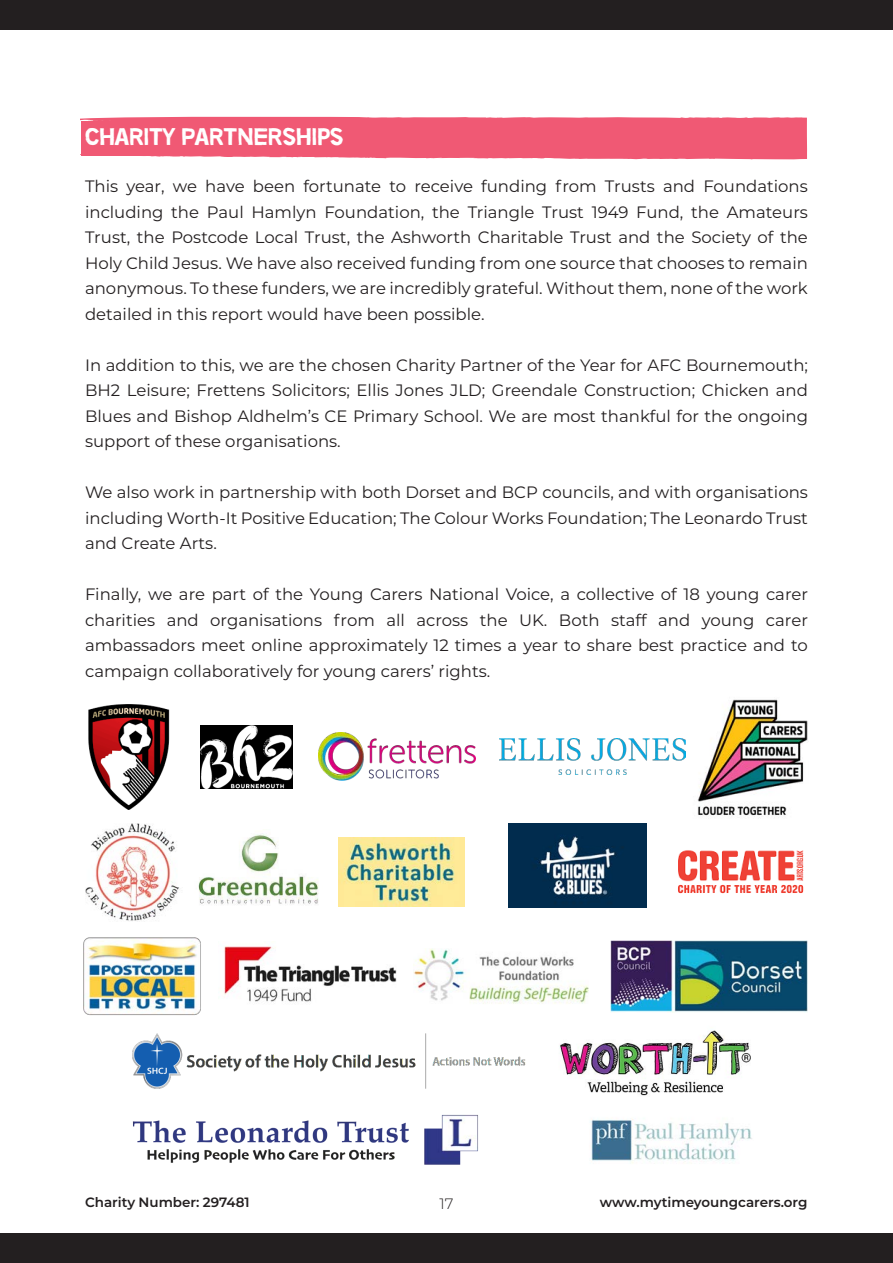
<style>
.page{position:relative;width:893px;height:1263px;background:#fff}
.page>*{position:absolute;margin:0;border:0;box-sizing:border-box;transform-origin:0 0}
.t1{font:24px "No more lies";color:#fff}
.t2{font:16.5px/25.5px "Montserrat";color:#231f20;text-align:justify}
.t3{font:300 15px "Montserrat";color:#231f20}
.t4{font:600 13.5px "Montserrat";color:#231f20}
</style>
<div class="page">
<svg style="left:81px;top:116px;width:726px;height:44px;background:#f1667f"></svg>
<div style="left:0;top:0;width:893px;height:30px;background:#231f20"></div>
<div style="left:0;top:1233px;width:893px;height:30px;background:#231f20"></div>
<img style="left:88px;top:704px;width:82px;height:105px">
<img style="left:318px;top:733px;width:158px;height:47px">
<img style="left:499px;top:739px;width:187px;height:35px">
<img style="left:198px;top:833px;width:121px;height:72px">
<img style="left:85px;top:823px;width:94px;height:98px">
<img style="left:200px;top:725px;width:92px;height:63px">
<img style="left:339px;top:838px;width:126px;height:69px">
<img style="left:83px;top:937px;width:118px;height:78px">
<img style="left:224px;top:946px;width:173px;height:56px">
<img style="left:414px;top:948px;width:175px;height:56px">
<img style="left:610px;top:940px;width:198px;height:72px">
<img style="left:678px;top:850px;width:126px;height:44px">
<img style="left:697px;top:699px;width:111px;height:118px">
<img style="left:590px;top:1119px;width:162px;height:44px">
<img style="left:132px;top:1033px;width:394px;height:56px">
<img style="left:132px;top:1114px;width:346px;height:51px">
<img style="left:559px;top:1030px;width:192px;height:66px">
<img style="left:508px;top:823px;width:138px;height:85px">
<p class="t1" style="left:85px;top:123px;width:260px">CHARITY PARTNERSHIPS</p>
<p class="t2" style="left:85px;top:173px;width:724px">This year, we have been fortunate to receive funding from Trusts and Foundations including the Paul Hamlyn Foundation, the Triangle Trust 1949 Fund, the Amateurs Trust, the Postcode Local Trust, the Ashworth Charitable Trust and the Society of the Holy Child Jesus. We have also received funding from one source that chooses to remain anonymous. To these funders, we are incredibly grateful. Without them, none of the work detailed in this report would have been possible.</p>
<p class="t2" style="left:85px;top:351px;width:724px">In addition to this, we are the chosen Charity Partner of the Year for AFC Bournemouth; BH2 Leisure; Frettens Solicitors; Ellis Jones JLD; Greendale Construction; Chicken and Blues and Bishop Aldhelm’s CE Primary School. We are most thankful for the ongoing support of these organisations.</p>
<p class="t2" style="left:85px;top:479px;width:724px">We also work in partnership with both Dorset and BCP councils, and with organisations including Worth-It Positive Education; The Colour Works Foundation; The Leonardo Trust and Create Arts.</p>
<p class="t2" style="left:85px;top:581px;width:724px">Finally, we are part of the Young Carers National Voice, a collective of 18 young carer charities and organisations from all across the UK. Both staff and young carer ambassadors meet online approximately 12 times a year to share best practice and to campaign collaboratively for young carers’ rights.</p>
<p class="t4" style="left:85px;top:1193px;width:166px">Charity Number: 297481</p>
<p class="t4" style="left:600px;top:1193px;width:209px">www.mytimeyoungcarers.org</p>
<p class="t3" style="left:439px;top:1193px;width:16px">17</p>
</div>
